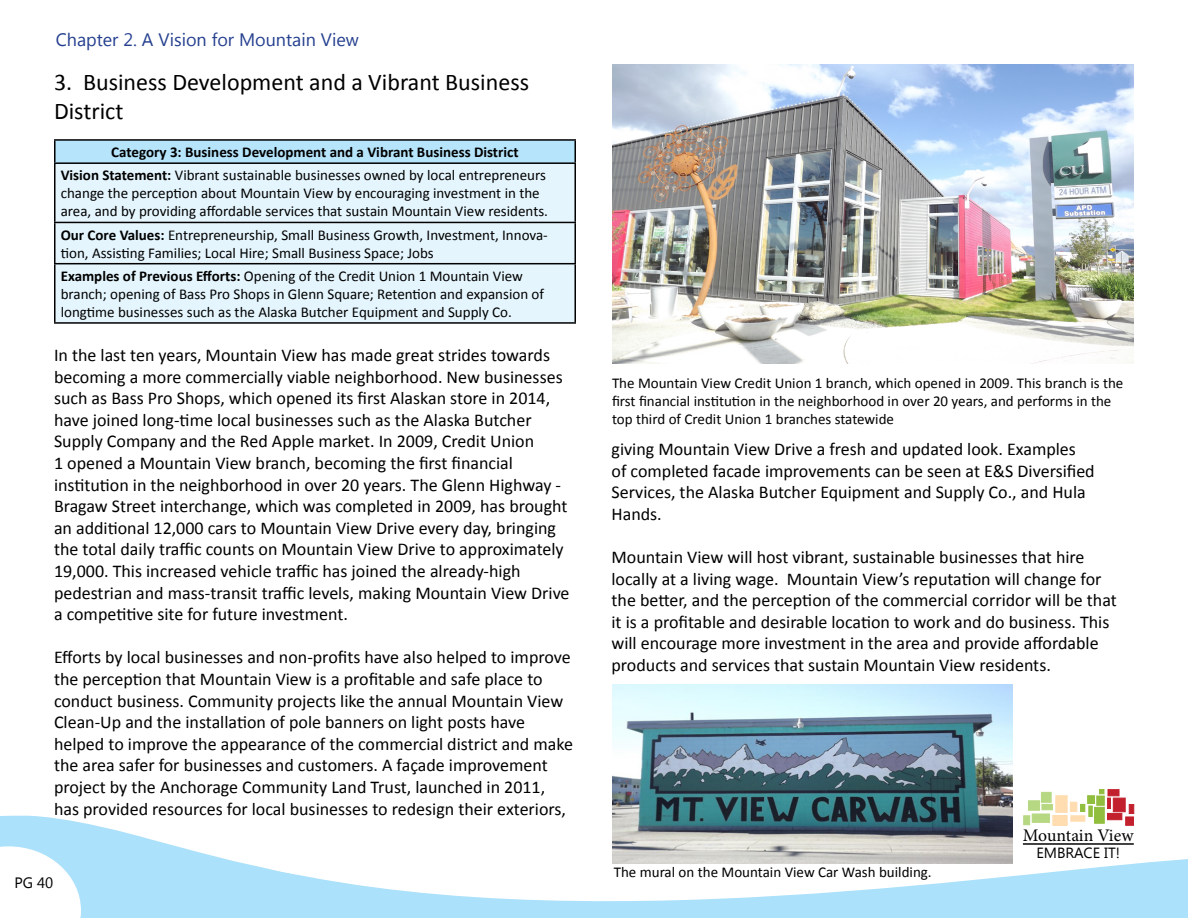
<style>
.page{position:relative;width:1188px;height:918px;background:#fff}
.page>*{position:absolute;margin:0;border:0;box-sizing:border-box;transform-origin:0 0}
.t1{font:24px/28.8px "Calibri";color:#000}
.t2{font:18px/21.6px "Calibri";color:#000}
.t3{font:18px "Segoe UI";color:#25408f}
.t4{font:17.7px "Minion Pro";letter-spacing:-.005em;color:#000}
.t5{font:15px/18px "Calibri";color:#000}
.t6{font:700 15px/23.2px "Calibri";color:#000}
.t7{font:15px "Segoe UI";color:#000}
.t8{font:14.7px "Segoe UI";color:#000}
.s1{font-weight:400}
.s2{font-weight:700}
</style>
<div class="page">
<svg style="left:0;top:816px;width:217px;height:41px;fill:#abe1fa"></svg>
<svg style="left:81px;top:857px;width:1107px;height:61px;fill:#abe1fa"></svg>
<svg style="left:0;top:846px;width:81px;height:72px"></svg>
<div style="left:1041px;top:792px;width:10px;height:11px;background:#b7d882;border:1px solid #b7d882"></div>
<div style="left:1028px;top:801px;width:12px;height:9px;background:#b7d882"></div>
<div style="left:1042px;top:804px;width:11px;height:6px;background:#b7d882"></div>
<div style="left:1056px;top:795px;width:11px;height:18px;background:#ffddb1;border:1px solid #ffddb1"></div>
<div style="left:1053px;top:815px;width:14px;height:11px;background:#ffddb1"></div>
<div style="left:1032px;top:814px;width:18px;height:9px;background:#b7d882"></div>
<div style="left:1023px;top:816px;width:7px;height:9px;background:#b7d882;border:1px solid #b7d882"></div>
<div style="left:1070px;top:802px;width:7px;height:10px;background:#ffddb1"></div>
<div style="left:1071px;top:816px;width:14px;height:5px;background:#ffddb1"></div>
<div style="left:1080px;top:804px;width:5px;height:8px;background:#91be3e"></div>
<div style="left:1087px;top:795px;width:8px;height:9px;background:#91be3e;border:1px solid #91be3e"></div>
<svg style="left:1089px;top:806px;width:4px;height:11px"></svg>
<svg style="left:1099px;top:789px;width:5px;height:5px"></svg>
<div style="left:1097px;top:796px;width:8px;height:10px;background:#91be3e;border:1px solid #91be3e"></div>
<div style="left:1108px;top:789px;width:11px;height:7px;background:#c2202d;border:1px solid #c2202d"></div>
<svg style="left:1107px;top:798px;width:4px;height:11px"></svg>
<div style="left:1113px;top:798px;width:12px;height:14px;background:#c2202d;border:1px solid #c2202d"></div>
<svg style="left:1129px;top:804px;width:5px;height:10px"></svg>
<div style="left:1125px;top:817px;width:9px;height:9px;background:#c2202d;border:1px solid #c2202d"></div>
<div style="left:1107px;top:813px;width:15px;height:7px;background:#c2202d;border:1px solid #c2202d"></div>
<div style="left:1094px;top:807px;width:11px;height:16px;background:#91be3e;border:1px solid #91be3e"></div>
<hr style="left:1023px;top:843px;width:111px;height:2px;background:#000">
<div style="left:55px;top:140px;width:520px;height:23px;background:#b6e4fa"></div>
<div style="left:56px;top:164px;width:518px;height:158px;background:#e5f5fd"></div>
<hr style="left:54px;top:139px;width:522px;height:2px;background:#000">
<hr style="left:54px;top:141px;width:2px;height:21px;background:#000">
<hr style="left:574px;top:141px;width:2px;height:21px;background:#000">
<hr style="left:54px;top:162px;width:522px;height:2px;background:#000">
<hr style="left:54px;top:164px;width:2px;height:58px;background:#000">
<hr style="left:574px;top:164px;width:2px;height:58px;background:#000">
<hr style="left:54px;top:222px;width:522px;height:1px;background:#000">
<hr style="left:54px;top:223px;width:2px;height:40px;background:#000">
<hr style="left:574px;top:223px;width:2px;height:40px;background:#000">
<hr style="left:54px;top:263px;width:522px;height:1px;background:#000">
<hr style="left:54px;top:264px;width:2px;height:58px;background:#000">
<hr style="left:574px;top:264px;width:2px;height:58px;background:#000">
<hr style="left:54px;top:322px;width:522px;height:2px;background:#000">
<img style="left:612px;top:65px;width:522px;height:299px">
<img style="left:612px;top:685px;width:401px;height:178px">
<p class="t3" style="left:56px;top:28px;width:305px">Chapter 2. A Vision for Mountain View</p>
<h1 class="t1" style="left:54px;top:68px;width:477px">3. Business Development and a Vibrant Business<br>District</h1>
<p class="t6" style="left:61px;top:141px;width:487px;text-indent:51px">Category 3: Business Development and a Vibrant Business District<br>Vision Statement: <span class="s1">Vibrant sustainable businesses owned by local entrepreneurs</span></p>
<p class="t5" style="left:61px;top:185px;width:489px">change the perception about Mountain View by encouraging investment in the area, and by providing affordable services that sustain Mountain View residents.</p>
<p class="t5" style="left:61px;top:226px;width:489px"><span class="s2">Our Core Values:</span> Entrepreneurship, Small Business Growth, Investment, Innova&shy;tion, Assisting Families; Local Hire; Small Business Space; Jobs</p>
<p class="t5" style="left:61px;top:267px;width:485px"><span class="s2">Examples of Previous Efforts:</span> Opening of the Credit Union 1 Mountain View branch; opening of Bass Pro Shops in Glenn Square; Retention and expansion of longtime businesses such as the Alaska Butcher Equipment and Supply Co.</p>
<p class="t2" style="left:54px;top:344px;width:517px">In the last ten years, Mountain View has made great strides towards becoming a more commercially viable neighborhood. New businesses such as Bass Pro Shops, which opened its first Alaskan store in 2014, have joined long-time local businesses such as the Alaska Butcher Supply Company and the Red Apple market. In 2009, Credit Union<br>1 opened a Mountain View branch, becoming the first financial institution in the neighborhood in over 20 years. The Glenn Highway - Bragaw Street interchange, which was completed in 2009, has brought an additional 12,000 cars to Mountain View Drive every day, bringing the total daily traffic counts on Mountain View Drive to approximately 19,000. This increased vehicle traffic has joined the already-high pedestrian and mass-transit traffic levels, making Mountain View Drive a competitive site for future investment.</p>
<p class="t2" style="left:54px;top:647px;width:521px">Efforts by local businesses and non-profits have also helped to improve the perception that Mountain View is a profitable and safe place to conduct business. Community projects like the annual Mountain View Clean-Up and the installation of pole banners on light posts have helped to improve the appearance of the commercial district and make the area safer for businesses and customers. A façade improvement project by the Anchorage Community Land Trust, launched in 2011, has provided resources for local businesses to redesign their exteriors,</p>
<p class="t7" style="left:14px;top:872px;width:40px">PG 40</p>
<p class="t5" style="left:612px;top:374px;width:513px">The Mountain View Credit Union 1 branch, which opened in 2009. This branch is the first financial institution in the neighborhood in over 20 years, and performs in the top third of Credit Union 1 branches statewide</p>
<p class="t2" style="left:612px;top:438px;width:485px">giving Mountain View Drive a fresh and updated look. Examples of completed facade improvements can be seen at E&amp;S Diversified Services, the Alaska Butcher Equipment and Supply Co., and Hula Hands.</p>
<p class="t2" style="left:612px;top:546px;width:507px">Mountain View will host vibrant, sustainable businesses that hire locally at a living wage. Mountain View’s reputation will change for the better, and the perception of the commercial corridor will be that it is a profitable and desirable location to work and do business. This will encourage more investment in the area and provide affordable products and services that sustain Mountain View residents.</p>
<p class="t5" style="left:614px;top:863px;width:319px">The mural on the Mountain View Car Wash building.</p>
<p class="t4" style="left:1023px;top:823px;width:112px">Mountain View</p>
<p class="t8" style="left:1036px;top:843px;width:85px">EMBRACE IT!</p>
</div>
